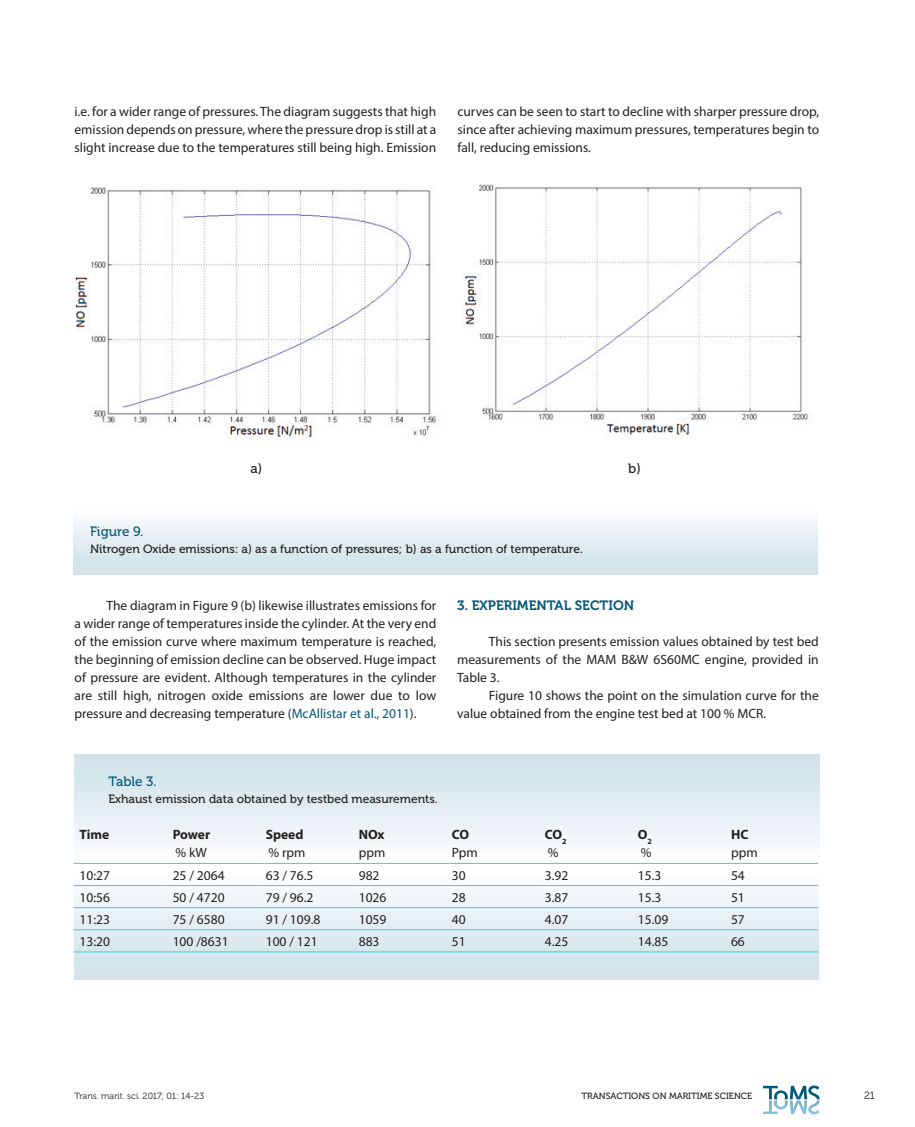
<style>
.page{position:relative;width:915px;height:1127px;background:#fff}
.page>*{position:absolute;margin:0;border:0;box-sizing:border-box;transform-origin:0 0}
.Body_text{font:13.5px/18px "Myriad Pro";color:#231f20;text-align:justify}
.tablica{font:13.5px/18px "Myriad Pro";color:#231f20}
.tablica-2{font:700 13.5px/18px "Myriad Pro";color:#231f20}
.podnaslov{font:13.5px "Museo 700";color:#00597c}
.Figure{font:13.5px "Museo 500";color:#00597c}
.Figure-2{font:13.5px "Museo 500";color:#231f20}
.Figure_naslov{font:12px "Museo 500";color:#231f20}
.t1{font:10.5px "Museo 300";color:#231f20}
.t2{font:9px "Museo 300";color:#231f20}
.t3{font:9px "Museo 500";color:#231f20}
.s1{color:#00597c}
.s2{font-weight:400}
.s3{font-weight:700}
</style>
<div class="page">
<svg style="left:763px;top:1085px;width:56px;height:29px"></svg>
<div style="left:74px;top:508px;width:743px;height:66px;background:linear-gradient(to bottom,#fdfdfe,#cde1e8)"></div>
<img style="left:75px;top:187px;width:362px;height:253px">
<img style="left:462px;top:184px;width:346px;height:253px">
<div style="left:75px;top:754px;width:744px;height:106px;background:linear-gradient(to bottom,#cce0e7,#fbfcfd)"></div>
<div style="left:74px;top:873px;width:744px;height:106px;background:linear-gradient(to bottom,#fdfdfe,#cde1e8)"></div>
<hr style="left:74px;top:863px;width:93px;height:1px;background:#47c7ea">
<hr style="left:167px;top:863px;width:93px;height:1px;background:#47c7ea">
<hr style="left:260px;top:863px;width:92px;height:1px;background:#47c7ea">
<hr style="left:352px;top:863px;width:93px;height:1px;background:#47c7ea">
<hr style="left:445px;top:863px;width:93px;height:1px;background:#47c7ea">
<hr style="left:538px;top:863px;width:93px;height:1px;background:#47c7ea">
<hr style="left:631px;top:863px;width:93px;height:1px;background:#47c7ea">
<hr style="left:724px;top:863px;width:93px;height:1px;background:#47c7ea">
<hr style="left:74px;top:885px;width:93px;height:1px;background:#47c7ea">
<hr style="left:167px;top:885px;width:93px;height:1px;background:#47c7ea">
<hr style="left:260px;top:885px;width:92px;height:1px;background:#47c7ea">
<hr style="left:352px;top:885px;width:93px;height:1px;background:#47c7ea">
<hr style="left:445px;top:885px;width:93px;height:1px;background:#47c7ea">
<hr style="left:538px;top:885px;width:93px;height:1px;background:#47c7ea">
<hr style="left:631px;top:885px;width:93px;height:1px;background:#47c7ea">
<hr style="left:724px;top:885px;width:93px;height:1px;background:#47c7ea">
<hr style="left:74px;top:907px;width:93px;height:1px;background:#47c7ea">
<hr style="left:167px;top:907px;width:93px;height:1px;background:#47c7ea">
<hr style="left:260px;top:907px;width:92px;height:1px;background:#47c7ea">
<hr style="left:352px;top:907px;width:93px;height:1px;background:#47c7ea">
<hr style="left:445px;top:907px;width:93px;height:1px;background:#47c7ea">
<hr style="left:538px;top:907px;width:93px;height:1px;background:#47c7ea">
<hr style="left:631px;top:907px;width:93px;height:1px;background:#47c7ea">
<hr style="left:724px;top:907px;width:93px;height:1px;background:#47c7ea">
<hr style="left:74px;top:929px;width:93px;height:1px;background:#47c7ea">
<hr style="left:167px;top:929px;width:93px;height:1px;background:#47c7ea">
<hr style="left:260px;top:929px;width:92px;height:1px;background:#47c7ea">
<hr style="left:352px;top:929px;width:93px;height:1px;background:#47c7ea">
<hr style="left:445px;top:929px;width:93px;height:1px;background:#47c7ea">
<hr style="left:538px;top:929px;width:93px;height:1px;background:#47c7ea">
<hr style="left:631px;top:929px;width:93px;height:1px;background:#47c7ea">
<hr style="left:724px;top:929px;width:93px;height:1px;background:#47c7ea">
<hr style="left:74px;top:951px;width:93px;height:1px;background:#47c7ea">
<hr style="left:167px;top:951px;width:93px;height:1px;background:#47c7ea">
<hr style="left:260px;top:951px;width:92px;height:1px;background:#47c7ea">
<hr style="left:352px;top:951px;width:93px;height:1px;background:#47c7ea">
<hr style="left:445px;top:951px;width:93px;height:1px;background:#47c7ea">
<hr style="left:538px;top:951px;width:93px;height:1px;background:#47c7ea">
<hr style="left:631px;top:951px;width:93px;height:1px;background:#47c7ea">
<hr style="left:724px;top:951px;width:93px;height:1px;background:#47c7ea">
<p class="Body_text" style="left:74px;top:103px;width:363px">i.e. for a wider range of pressures. The diagram suggests that high emission depends on pressure, where the pressure drop is still at a slight increase due to the temperatures still being high. Emission</p>
<p class="Body_text" style="left:457px;top:103px;width:363px">curves can be seen to start to decline with sharper pressure drop, since after achieving maximum pressures, temperatures begin to fall, reducing emissions.</p>
<p class="Figure-2" style="left:250px;top:460px;width:13px">a)</p>
<p class="Figure-2" style="left:628px;top:460px;width:14px">b)</p>
<p class="Figure" style="left:90px;top:524px;width:55px">Figure 9.</p>
<p class="Figure_naslov" style="left:90px;top:542px;width:494px">Nitrogen Oxide emissions: a) as a function of pressures; b) as a function of temperature.</p>
<p class="Body_text" style="left:75px;top:596px;width:363px;text-indent:32px">The diagram in Figure 9 (b) likewise illustrates emissions for a wider range of temperatures inside the cylinder. At the very end of the emission curve where maximum temperature is reached, the beginning of emission decline can be observed. Huge impact of pressure are evident. Although temperatures in the cylinder are still high, nitrogen oxide emissions are lower due to low pressure and decreasing temperature (<span class="s1">McAllistar et al., 2011</span>).</p>
<p class="podnaslov" style="left:457px;top:597px;width:178px">3. EXPERIMENTAL SECTION</p>
<p class="Body_text" style="left:457px;top:632px;width:363px;text-indent:32px">This section presents emission values obtained by test bed measurements of the MAM B&amp;W 6S60MC engine, provided in Table 3.</p>
<p class="Body_text" style="left:457px;top:686px;width:363px;text-indent:32px">Figure 10 shows the point on the simulation curve for the value obtained from the engine test bed at 100 % MCR.</p>
<p class="Figure" style="left:108px;top:774px;width:50px">Table 3.</p>
<p class="Figure_naslov" style="left:108px;top:792px;width:331px">Exhaust emission data obtained by testbed measurements.</p>
<p class="tablica-2" style="left:80px;top:825px;width:31px">Time</p>
<p class="tablica-2" style="left:173px;top:825px;width:39px">Power <span class="s2">% kW</span></p>
<p class="tablica-2" style="left:266px;top:825px;width:41px">Speed <span class="s2">% rpm</span></p>
<p class="tablica-2" style="left:358px;top:825px;width:28px">NOx <span class="s2">ppm</span></p>
<p class="tablica" style="left:451px;top:826px;width:27px"><span class="s3">CO<br></span>Ppm</p>
<p class="tablica-2" style="left:544px;top:825px;width:23px">CO<sub>2 </sub><span class="s2">%</span></p>
<p class="tablica-2" style="left:637px;top:825px;width:16px">O<sub>2 </sub><span class="s2">%</span></p>
<p class="tablica" style="left:730px;top:826px;width:28px"><span class="s3">HC </span>ppm</p>
<p class="tablica" style="left:80px;top:866px;width:32px">10:27</p>
<p class="tablica" style="left:173px;top:866px;width:53px">25 / 2064</p>
<p class="tablica" style="left:266px;top:866px;width:49px">63 / 76.5</p>
<p class="tablica" style="left:358px;top:866px;width:22px">982</p>
<p class="tablica" style="left:451px;top:866px;width:15px">30</p>
<p class="tablica" style="left:544px;top:866px;width:25px">3.92</p>
<p class="tablica" style="left:637px;top:866px;width:25px">15.3</p>
<p class="tablica" style="left:730px;top:866px;width:15px">54</p>
<p class="tablica" style="left:80px;top:888px;width:32px">10:56</p>
<p class="tablica" style="left:173px;top:888px;width:53px">50 / 4720</p>
<p class="tablica" style="left:266px;top:888px;width:49px">79 / 96.2</p>
<p class="tablica" style="left:358px;top:888px;width:29px">1026</p>
<p class="tablica" style="left:451px;top:888px;width:15px">28</p>
<p class="tablica" style="left:544px;top:888px;width:25px">3.87</p>
<p class="tablica" style="left:637px;top:888px;width:25px">15.3</p>
<p class="tablica" style="left:730px;top:888px;width:15px">51</p>
<p class="tablica" style="left:80px;top:910px;width:32px">11:23</p>
<p class="tablica" style="left:173px;top:910px;width:53px">75 / 6580</p>
<p class="tablica" style="left:266px;top:910px;width:56px">91 / 109.8</p>
<p class="tablica" style="left:358px;top:910px;width:29px">1059</p>
<p class="tablica" style="left:451px;top:910px;width:15px">40</p>
<p class="tablica" style="left:544px;top:910px;width:25px">4.07</p>
<p class="tablica" style="left:637px;top:910px;width:32px">15.09</p>
<p class="tablica" style="left:730px;top:910px;width:15px">57</p>
<p class="tablica" style="left:80px;top:932px;width:32px">13:20</p>
<p class="tablica" style="left:173px;top:932px;width:57px">100 /8631</p>
<p class="tablica" style="left:266px;top:932px;width:53px">100 / 121</p>
<p class="tablica" style="left:358px;top:932px;width:22px">883</p>
<p class="tablica" style="left:451px;top:932px;width:15px">51</p>
<p class="tablica" style="left:544px;top:932px;width:25px">4.25</p>
<p class="tablica" style="left:637px;top:932px;width:32px">14.85</p>
<p class="tablica" style="left:730px;top:932px;width:15px">66</p>
<p class="t2" style="left:74px;top:1091px;width:131px">Trans. marit. sci. 2017; 01: 14-23</p>
<p class="t3" style="left:581px;top:1091px;width:172px">TRANSACTIONS ON MARITIME SCIENCE</p>
<p class="t1" style="left:863px;top:1090px;width:12px">21</p>
</div>
